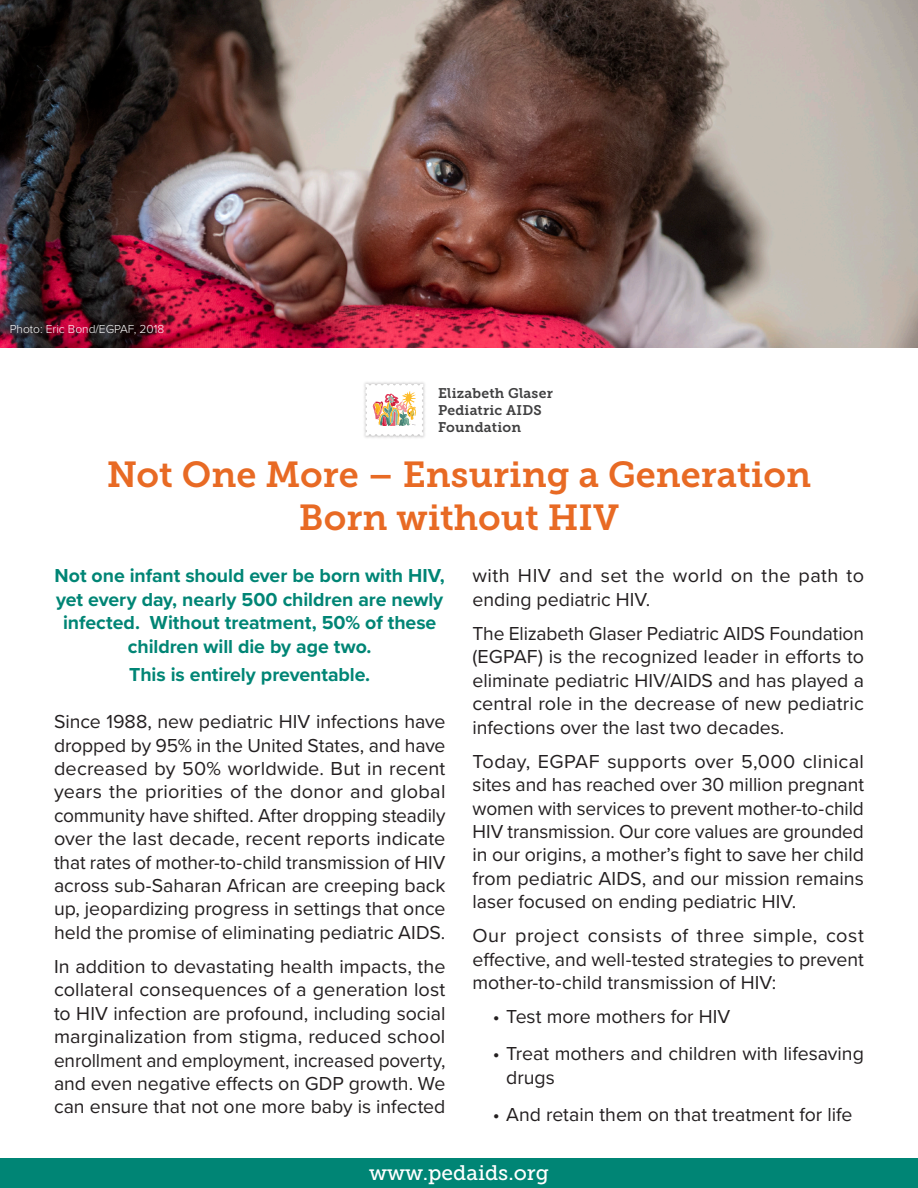
<style>
.page{position:relative;width:918px;height:1188px;background:#fff}
.page>*{position:absolute;margin:0;border:0;box-sizing:border-box;transform-origin:0 0}
.t1{font:36px "Museo Slab 700";color:#e86a24}
.t2{font:21px "Museo Slab 500";color:#fff}
.Body{font:19.5px/23.4px "Proxima Nova";color:#231f20;text-align:justify}
.Body-2{font:700 19.5px/23.4px "Proxima Nova";letter-spacing:-.005em;color:#008575;text-align:center}
.Body-3{font:19.5px/23.4px "Proxima Nova";letter-spacing:.02em;color:#231f20}
.t3{font:13.95px/16.6px "Museo Slab 700";letter-spacing:.015em;color:#404041}
.t4{font:300 12px "Proxima Nova";color:#fff}
</style>
<div class="page">
<div style="left:0;top:1158px;width:918px;height:30px;background:#008575"></div>
<img style="left:0;top:0;width:918px;height:348px">
<img style="left:364px;top:382px;width:61px;height:56px">
<svg style="left:365px;top:384px;width:58px;height:52px"></svg>
<p class="t4" style="left:10px;top:321px;width:156px">Photo: Eric Bond/EGPAF, 2018</p>
<p class="t3" style="left:438px;top:385px;width:116px">Elizabeth Glaser<br>Pediatric AIDS<br>Foundation</p>
<p class="t1" style="left:107px;top:454px;width:706px">Not One More – Ensuring a Generation</p>
<p class="t1" style="left:299px;top:497px;width:322px">Born without HIV</p>
<p class="Body-2" style="left:55px;top:564px;width:392px">Not one infant should ever be born with HIV, yet every day, nearly 500 children are newly infected. Without treatment, 50% of these children will die by age two.</p>
<p class="Body-2" style="left:129px;top:663px;width:243px">This is entirely preventable.</p>
<p class="Body" style="left:54px;top:709px;width:393px">Since 1988, new pediatric HIV infections have dropped by 95% in the United States, and have decreased by 50% worldwide. But in recent years the priorities of the donor and global community have shifted. After dropping steadily over the last decade, recent reports indicate that rates of mother-to-child transmission of HIV across sub-Saharan African are creeping back up, jeopardizing progress in settings that once held the promise of eliminating pediatric AIDS.</p>
<p class="Body" style="left:54px;top:954px;width:393px">In addition to devastating health impacts, the collateral consequences of a generation lost to HIV infection are profound, including social marginalization from stigma, reduced school enrollment and employment, increased poverty, and even negative effects on GDP growth. We can ensure that not one more baby is infected</p>
<p class="Body-3" style="left:472px;top:563px;width:393px">with HIV and set the world on the path to ending pediatric HIV.</p>
<p class="Body" style="left:472px;top:621px;width:393px">The Elizabeth Glaser Pediatric AIDS Foundation (EGPAF) is the recognized leader in efforts to eliminate pediatric HIV/AIDS and has played a central role in the decrease of new pediatric infections over the last two decades.</p>
<p class="Body" style="left:472px;top:749px;width:393px">Today, EGPAF supports over 5,000 clinical sites and has reached over 30 million pregnant women with services to prevent mother-to-child HIV transmission. Our core values are grounded in our origins, a mother’s fight to save her child from pediatric AIDS, and our mission remains laser focused on ending pediatric HIV.</p>
<p class="Body" style="left:472px;top:923px;width:393px">Our project consists of three simple, cost effective, and well-tested strategies to prevent mother-to-child transmission of HIV:</p>
<p class="Body" style="left:493px;top:1004px;width:239px">• Test more mothers for HIV</p>
<p class="Body" style="left:506px;top:1041px;width:359px;text-indent:-14px">• Treat mothers and children with lifesaving drugs</p>
<p class="Body" style="left:493px;top:1102px;width:361px">• And retain them on that treatment for life</p>
<p class="t2" style="left:369px;top:1161px;width:181px">www.pedaids.org</p>
</div>
